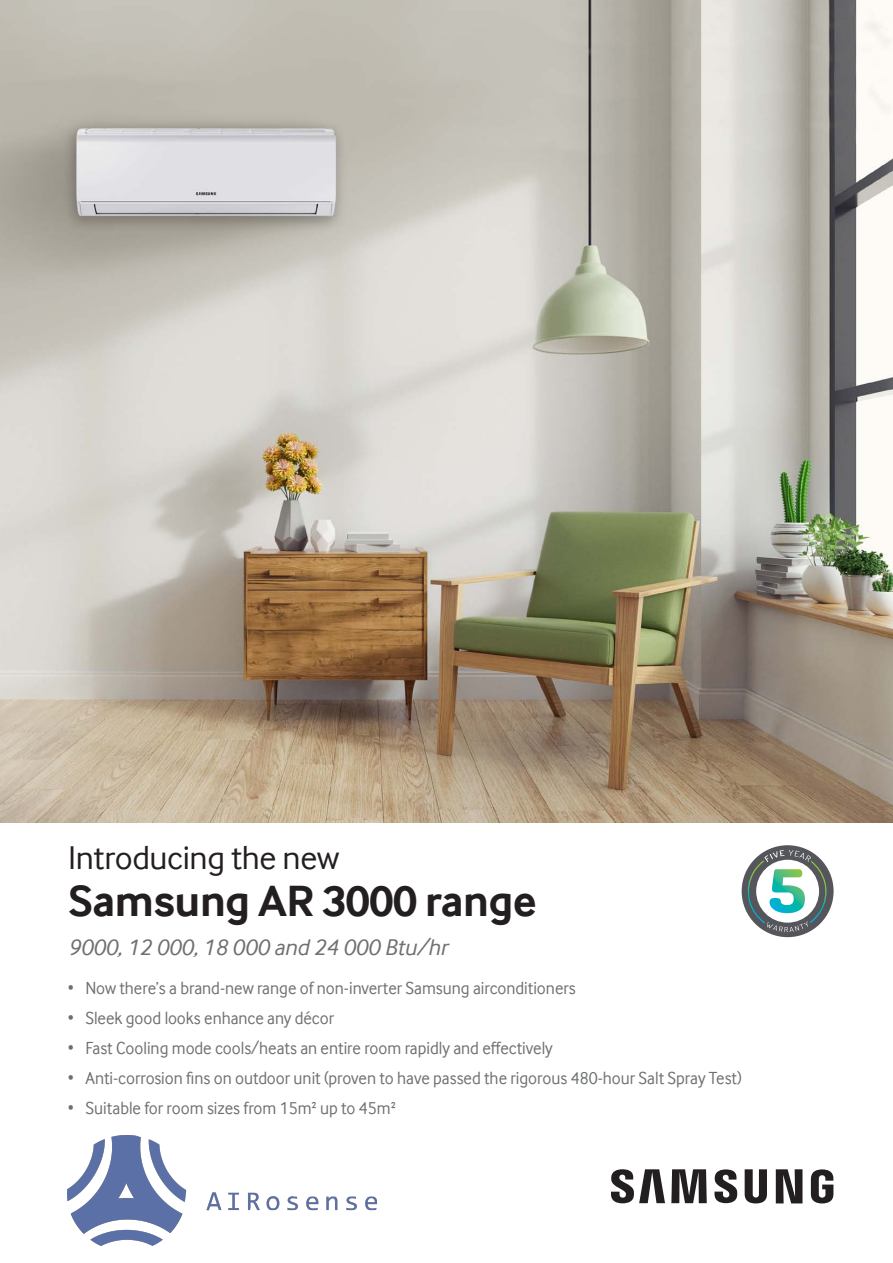
<style>
.page{position:relative;width:893px;height:1263px;background:#fff}
.page>*{position:absolute;margin:0;border:0;box-sizing:border-box;transform-origin:0 0}
.t1{font:700 45px "Samsung Inter Face";letter-spacing:-.01em;color:#231f20}
.t2{font:33.9px "Samsung Inter Face";letter-spacing:-.01em;color:#231f20}
.t3{font:italic 23.4px "Samsung Inter Face";color:#6d6f71}
.t4{font:18px "Samsung Inter Face";color:#6d6f71;scale:.93 1}
.s1{font-size:12px}
</style>
<div class="page">
<img style="left:0;top:0;width:893px;height:823px">
<svg style="left:714px;top:1169px;width:23px;height:34px"></svg>
<svg style="left:776px;top:1169px;width:26px;height:34px"></svg>
<svg style="left:611px;top:1169px;width:54px;height:34px"></svg>
<svg style="left:671px;top:1169px;width:36px;height:34px"></svg>
<svg style="left:745px;top:1169px;width:22px;height:34px"></svg>
<svg style="left:811px;top:1169px;width:22px;height:34px"></svg>
<svg style="left:742px;top:845px;width:92px;height:92px"></svg>
<img style="left:67px;top:1136px;width:311px;height:110px">
<h2 class="t2" style="left:68px;top:838px;width:273px">Introducing the new</h2>
<h1 class="t1" style="left:68px;top:875px;width:470px">Samsung AR 3000 range</h1>
<p class="t3" style="left:68px;top:934px;width:381px">9000, 12 000, 18 000 and 24 000 Btu/hr</p>
<p class="t4" style="left:68px;top:977px;width:547px"><span class="s1">•</span> Now there’s a brand-new range of non-inverter Samsung airconditioners</p>
<p class="t4" style="left:68px;top:1007px;width:288px"><span class="s1">•</span> Sleek good looks enhance any décor</p>
<p class="t4" style="left:68px;top:1037px;width:523px"><span class="s1">•</span> Fast Cooling mode cools/heats an entire room rapidly and effectively</p>
<p class="t4" style="left:68px;top:1067px;width:726px"><span class="s1">•</span> Anti-corrosion fins on outdoor unit (proven to have passed the rigorous 480-hour Salt Spray Test)</p>
<p class="t4" style="left:68px;top:1097px;width:354px"><span class="s1">•</span> Suitable for room sizes from 15m² up to 45m²</p>
</div>
